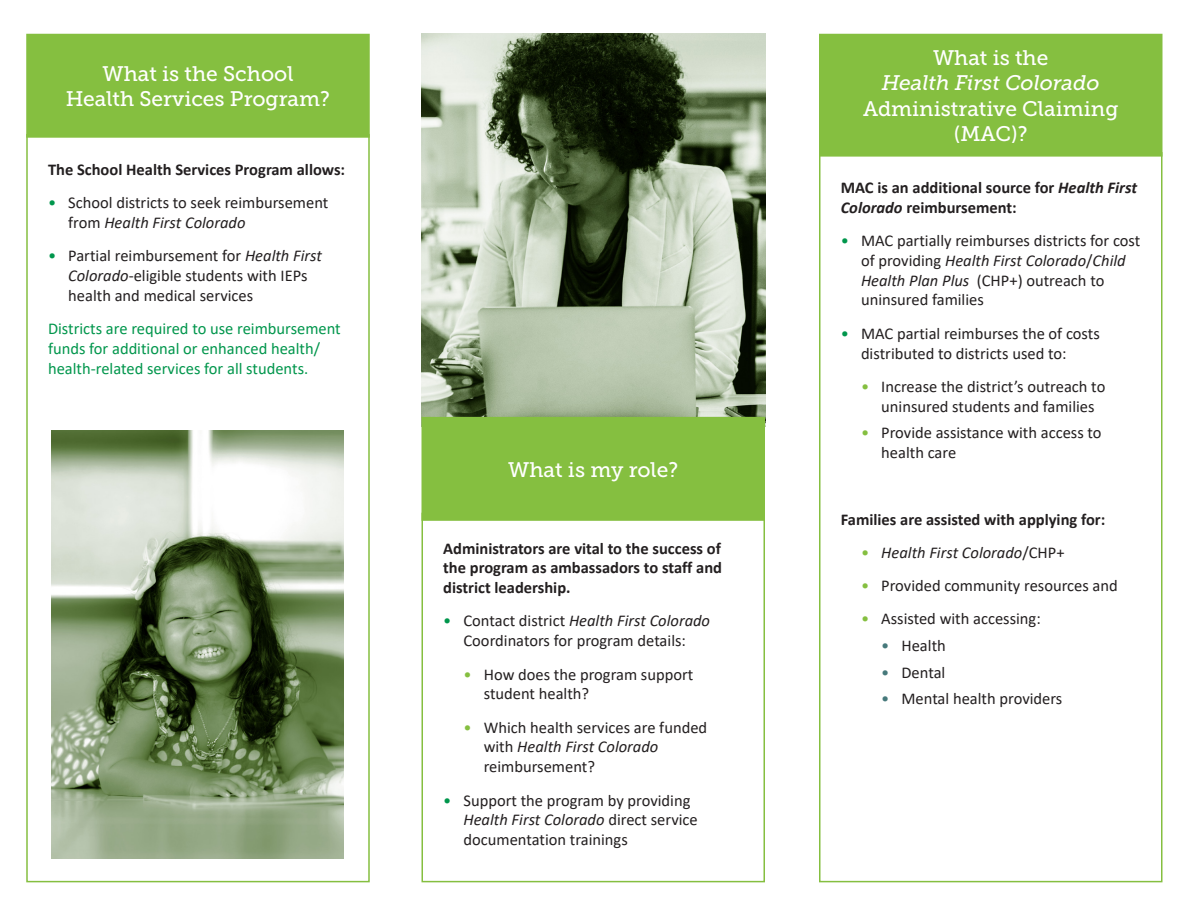
<style>
.page{position:relative;width:1188px;height:918px;background:#fff}
.page>*{position:absolute;margin:0;border:0;box-sizing:border-box;transform-origin:0 0}
.header-white{font:21px/25.2px "Museo Slab 500";color:#fff;text-align:center}
.Body_bullet{font:16.5px/19.8px "Calibri";color:#231f20}
.Body{font:700 16.5px/19.8px "Calibri";color:#231f20}
.Body-2{font:16.5px/19.8px "Calibri";color:#00964c}
.Body_bullet-2{font:italic 16.5px "Calibri";color:#231f20}
.s1{color:#00964c}
.s2{font-style:italic}
.s3{color:#85bf40}
.s4{font-style:normal;color:#85bf40}
.s5{font-style:normal}
.s6{color:#46797b}
</style>
<div class="page">
<img style="left:422px;top:34px;width:343px;height:383px">
<div style="left:819px;top:152px;width:343px;height:730px;border:2px solid #85bf40"></div>
<div style="left:26px;top:134px;width:344px;height:748px;border:2px solid #85bf40"></div>
<div style="left:422px;top:513px;width:343px;height:369px;border:2px solid #85bf40"></div>
<div style="left:27px;top:34px;width:342px;height:103px;background:#85bf40"></div>
<div style="left:26px;top:34px;width:344px;height:104px;border:2px solid #85bf40"></div>
<div style="left:422px;top:418px;width:342px;height:102px;background:#85bf40"></div>
<div style="left:422px;top:417px;width:343px;height:104px;border:2px solid #85bf40"></div>
<div style="left:820px;top:34px;width:342px;height:122px;background:#85bf40"></div>
<div style="left:819px;top:34px;width:343px;height:123px;border:2px solid #85bf40"></div>
<img style="left:51px;top:430px;width:292px;height:429px">
<p class="header-white" style="left:66px;top:61px;width:266px">What is the School<br>Health Services Program?</p>
<p class="Body" style="left:48px;top:159px;width:299px">The School Health Services Program allows:</p>
<p class="Body_bullet" style="left:68px;top:192px;width:262px;text-indent:-20px"><span class="s1">•</span> School districts to seek reimbursement from <span class="s2">Health First Colorado</span></p>
<p class="Body_bullet" style="left:68px;top:245px;width:255px;text-indent:-20px"><span class="s1">•</span> Partial reimbursement for <span class="s2">Health First<br>Colorado</span>-eligible students with IEPs health and medical services</p>
<p class="Body-2" style="left:48px;top:318px;width:294px">Districts are required to use reimbursement funds for additional or enhanced health/ health-related services for all students.</p>
<p class="header-white" style="left:508px;top:457px;width:171px">What is my role?</p>
<p class="Body" style="left:443px;top:538px;width:280px;text-align:justify">Administrators are vital to the success of the program as ambassadors to staff and district leadership.</p>
<p class="Body_bullet" style="left:443px;top:611px;width:268px;text-align:center"><span class="s1">•</span> Contact district <span class="s2">Health First Colorado<br></span>Coordinators for program details:</p>
<p class="Body_bullet" style="left:484px;top:664px;width:211px;text-indent:-20px"><span class="s3">•</span> How does the program support student health?</p>
<p class="Body_bullet" style="left:484px;top:717px;width:225px;text-indent:-20px"><span class="s3">•</span> Which health services are funded with <span class="s2">Health First Colorado </span>reimbursement?</p>
<p class="Body_bullet" style="left:464px;top:790px;width:236px;text-indent:-20px"><span class="s1">•</span> Support the program by providing<br><span class="s2">Health First Colorado</span> direct service documentation trainings</p>
<p class="header-white" style="left:863px;top:46px;width:257px">What is the<br><span class="s2">Health First Colorado<br></span>Administrative Claiming (MAC)?</p>
<p class="Body" style="left:841px;top:177px;width:298px">MAC is an additional source for <span class="s2">Health First<br>Colorado</span> reimbursement:</p>
<p class="Body_bullet" style="left:861px;top:230px;width:281px;text-indent:-20px"><span class="s1">•</span> MAC partially reimburses districts for cost of providing <span class="s2">Health First Colorado</span>/<span class="s2">Child Health Plan Plus</span> (CHP+) outreach to uninsured families</p>
<p class="Body_bullet" style="left:861px;top:323px;width:240px;text-indent:-20px"><span class="s1">•</span> MAC partial reimburses the of costs distributed to districts used to:</p>
<p class="Body_bullet" style="left:861px;top:376px;width:246px;text-align:center"><span class="s3">•</span> Increase the district’s outreach to uninsured students and families</p>
<p class="Body_bullet" style="left:881px;top:422px;width:222px;text-indent:-20px"><span class="s3">•</span> Provide assistance with access to health care</p>
<p class="Body" style="left:841px;top:509px;width:266px">Families are assisted with applying for:</p>
<p class="Body_bullet-2" style="left:861px;top:541px;width:205px"><span class="s4">•</span> Health First Colorado<span class="s5">/CHP+</span></p>
<p class="Body_bullet" style="left:861px;top:575px;width:258px"><span class="s3">•</span> Provided community resources and</p>
<p class="Body_bullet" style="left:861px;top:609px;width:181px"><span class="s3">•</span> Assisted with accessing:</p>
<p class="Body_bullet" style="left:881px;top:635px;width:66px"><span class="s6">•</span> Health</p>
<p class="Body_bullet" style="left:881px;top:662px;width:66px"><span class="s6">•</span> Dental</p>
<p class="Body_bullet" style="left:881px;top:688px;width:183px"><span class="s6">•</span> Mental health providers</p>
</div>
